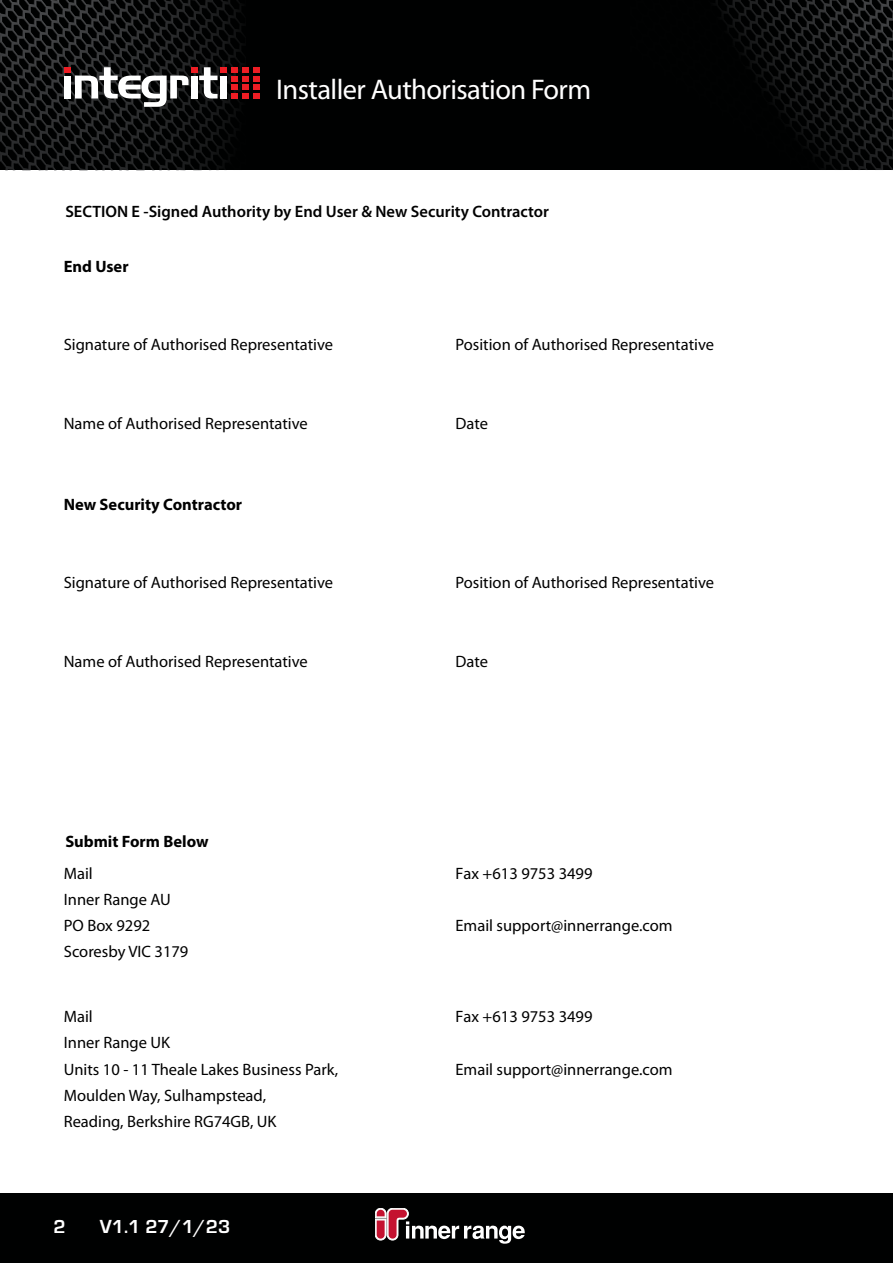
<style>
.page{position:relative;width:893px;height:1263px;background:#fff}
.page>*{position:absolute;margin:0;border:0;box-sizing:border-box;transform-origin:0 0}
.t1{font:28.5px "Myriad Pro";letter-spacing:-.02em;color:#fff}
.t2{font:700 19.5px "Eurostile";color:#fff}
.t3{font:700 19.5px "Eurostile";color:#fff}
.t4{font:16.5px/26.2px "Myriad Pro";color:#000}
.t5{font:600 16.5px "Myriad Pro";color:#000}
.t6{font:700 16.5px "Myriad Pro";color:#000}
.s1{font-style:inherit}
</style>
<div class="page">
<div style="left:0;top:0;width:893px;height:170px;background:#000101"></div>
<div style="left:0;top:1193px;width:893px;height:70px;background:#000101"></div>
<svg style="left:0;top:0;width:260px;height:171px"></svg>
<div style="left:220px;top:67px;width:7px;height:6px;background:#ed1d24"></div>
<div style="left:64px;top:67px;width:7px;height:6px;background:#ed1d24"></div>
<div style="left:191px;top:67px;width:7px;height:6px;background:#ed1d24"></div>
<svg style="left:375px;top:1208px;width:150px;height:36px"></svg>
<svg style="left:716px;top:0;width:177px;height:170px"></svg>
<h1 class="t1" style="left:276px;top:73px;width:317px">Installer Authorisation Form</h1>
<p class="t5" style="left:65px;top:200px;width:485px">SECTION E -Signed Authority by End User &amp; New Security Contractor</p>
<p class="t6" style="left:64px;top:255px;width:66px">End User</p>
<p class="t4" style="left:64px;top:332px;width:271px">Signature of Authorised Representative</p>
<p class="t4" style="left:64px;top:410px;width:245px">Name of Authorised Representative</p>
<p class="t6" style="left:64px;top:494px;width:180px">New Security Contractor</p>
<p class="t4" style="left:64px;top:570px;width:271px">Signature of Authorised Representative</p>
<p class="t4" style="left:64px;top:649px;width:245px">Name of Authorised Representative</p>
<p class="t6" style="left:65px;top:830px;width:145px">Submit Form Below</p>
<p class="t4" style="left:455px;top:332px;width:260px">Position of Authorised Representative</p>
<p class="t4" style="left:455px;top:410px;width:34px">Date</p>
<p class="t4" style="left:455px;top:570px;width:260px">Position of Authorised Representative</p>
<p class="t4" style="left:455px;top:649px;width:34px">Date</p>
<p class="t4" style="left:64px;top:860px;width:126px">Mail<br>Inner Range AU<br>PO Box 9292<br>Scoresby VIC 3179</p>
<p class="t4" style="left:455px;top:860px;width:139px">Fax +613 9753 3499</p>
<p class="t4" style="left:455px;top:913px;width:219px">Email support@innerrange.com</p>
<p class="t4" style="left:64px;top:1004px;width:276px">Mail<br>Inner Range UK<br>Units 10 - 11 Theale Lakes Business Park,<br>Moulden Way, Sulhampstead,<br>Reading, Berkshire RG74GB, UK</p>
<p class="t4" style="left:455px;top:1004px;width:139px">Fax +613 9753 3499</p>
<p class="t4" style="left:455px;top:1056px;width:219px">Email support@innerrange.com</p>
<p class="t3" style="left:54px;top:1216px;width:14px">2</p>
<p class="t2" style="left:100px;top:1213px;width:132px"><span class="s1">V</span>1.1 27<span class="s1">/</span>1<span class="s1">/2</span>3</p>
</div>
